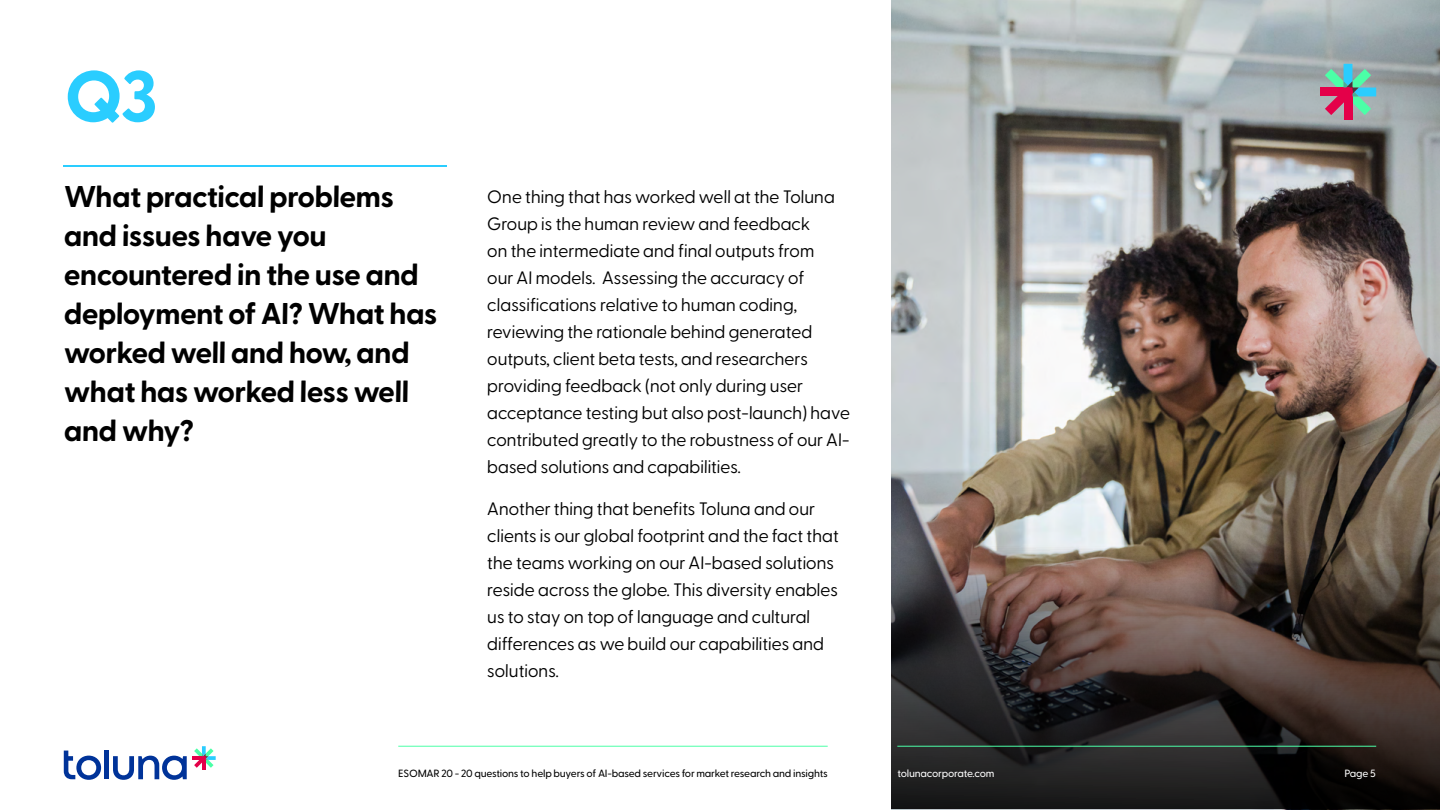
<style>
.page{position:relative;width:1440px;height:810px;background:#fff}
.page>*{position:absolute;margin:0;border:0;box-sizing:border-box;transform-origin:0 0}
.t1{font:700 72px "Greycliff CF";color:#2acdff}
.t2{font:700 30px/39px "Greycliff CF";color:#000}
.t3{font:18px/27px "Greycliff CF";color:#000}
.t4{font:500 10.5px "Greycliff CF";letter-spacing:-.02em;color:#000}
.t5{font:500 10.5px "Greycliff CF";letter-spacing:-.02em;color:#fff}
</style>
<div class="page">
<hr style="left:64px;top:165px;width:383px;height:2px;background:#2acdff">
<hr style="left:398px;top:746px;width:430px;height:1px;background:#4bffa7">
<img style="left:891px;top:0;width:549px;height:810px">
<svg style="left:891px;top:528px;width:549px;height:280px;background:#423834"></svg>
<div style="left:104px;top:751px;width:5px;height:28px;background:#039"></div>
<svg style="left:113px;top:756px;width:74px;height:24px"></svg>
<svg style="left:64px;top:751px;width:37px;height:29px"></svg>
<hr style="left:192px;top:756px;width:14px;height:4px;background:#e40049">
<hr style="left:202px;top:756px;width:4px;height:14px;background:#e40049">
<svg style="left:194px;top:746px;width:22px;height:22px"></svg>
<hr style="left:897px;top:746px;width:479px;height:1px;background:#4bffa7">
<div style="left:1320px;top:88px;width:32px;height:8px;background:#e40049"></div>
<div style="left:1344px;top:88px;width:8px;height:32px;background:#e40049"></div>
<svg style="left:1325px;top:64px;width:51px;height:51px;background:#8d979d"></svg>
<h1 class="t1" style="left:64px;top:53px;width:97px">Q3</h1>
<h2 class="t2" style="left:64px;top:178px;width:376px">What practical problems and issues have you encountered in the use and deployment of AI? What has worked well and how, and what has worked less well and why?</h2>
<p class="t3" style="left:487px;top:184px;width:365px">One thing that has worked well at the Toluna Group is the human review and feedback<br>on the intermediate and final outputs from<br>our AI models. Assessing the accuracy of classifications relative to human coding, reviewing the rationale behind generated outputs, client beta tests, and researchers providing feedback (not only during user acceptance testing but also post-launch) have contributed greatly to the robustness of our AI&shy;based solutions and capabilities.</p>
<p class="t3" style="left:487px;top:496px;width:354px">Another thing that benefits Toluna and our clients is our global footprint and the fact that the teams working on our AI-based solutions reside across the globe. This diversity enables us to stay on top of language and cultural differences as we build our capabilities and solutions.</p>
<p class="t4" style="left:398px;top:767px;width:431px">ESOMAR 20 - 20 questions to help buyers of AI-based services for market research and insights</p>
<p class="t5" style="left:897px;top:767px;width:99px">tolunacorporate.com</p>
<p class="t5" style="left:1344px;top:767px;width:33px">Page 5</p>
</div>
